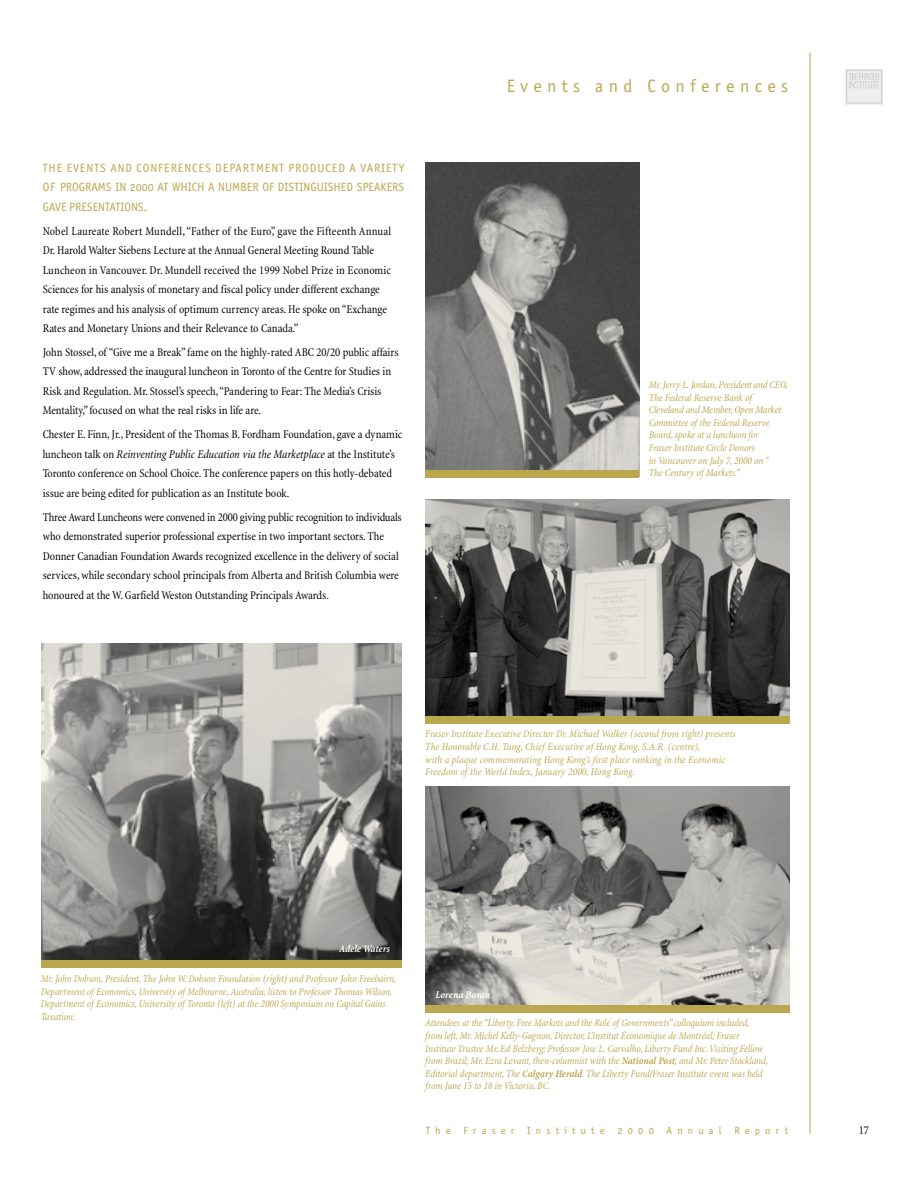
<style>
.page{position:relative;width:918px;height:1188px;background:#fff}
.page>*{position:absolute;margin:0;border:0;box-sizing:border-box;transform-origin:0 0}
.t1{font:18px "Officina San ITC Book OS";letter-spacing:.3em;color:#bba74d}
.t2{font:condensed 12px/19.5px "Minion";color:#000}
.t3{font:12px/19.5px "Officina San ITC Book OS";color:#bba74d;text-align:justify}
.t4{font:italic condensed 10.5px/12.6px "Minion";letter-spacing:-.005em;color:#bba74d}
.t5{font:10.5px "Officina San ITC Book OS";letter-spacing:.49em;color:#bba74d}
.t6{font:italic 700 condensed 10.5px "Minion";letter-spacing:-.01em;color:#fff}
.s1{font-style:italic}
.s2{font-weight:700}
</style>
<div class="page">
<img style="left:425px;top:787px;width:365px;height:218px">
<div style="left:425px;top:1005px;width:365px;height:7px;background:#bba74d"></div>
<img style="left:425px;top:162px;width:214px;height:308px">
<div style="left:425px;top:470px;width:214px;height:7px;background:#bba74d"></div>
<img style="left:41px;top:644px;width:360px;height:317px">
<div style="left:41px;top:961px;width:360px;height:7px;background:#bba74d"></div>
<img style="left:425px;top:500px;width:365px;height:216px">
<div style="left:425px;top:716px;width:365px;height:7px;background:#bba74d"></div>
<div style="left:845px;top:69px;width:38px;height:35px;background:#eee"></div>
<div style="left:846px;top:70px;width:36px;height:33px;border:1px solid #ccc"></div>
<svg style="left:849px;top:73px;width:30px;height:16px"></svg>
<hr style="left:810px;top:53px;width:1px;height:1081px;background:#bba74d">
<p class="t3" style="left:43px;top:159px;width:363px">THE EVENTS AND CONFERENCES DEPARTMENT PRODUCED A VARIETY OF PROGRAMS IN 2000 AT WHICH A NUMBER OF DISTINGUISHED SPEAKERS GAVE PRESENTATIONS.</p>
<p class="t2" style="left:43px;top:222px;width:350px">Nobel Laureate Robert Mundell,“Father of the Euro”, gave the Fifteenth Annual Dr. Harold Walter Siebens Lecture at the Annual General Meeting Round Table Luncheon in Vancouver. Dr. Mundell received the 1999 Nobel Prize in Economic Sciences for his analysis of monetary and fiscal policy under different exchange rate regimes and his analysis of optimum currency areas. He spoke on “Exchange Rates and Monetary Unions and their Relevance to Canada.”</p>
<p class="t2" style="left:43px;top:343px;width:357px">John Stossel, of “Give me a Break” fame on the highly-rated ABC 20/20 public affairs TV show, addressed the inaugural luncheon in Toronto of the Centre for Studies in Risk and Regulation. Mr. Stossel’s speech,“Pandering to Fear: The Media’s Crisis Mentality,” focused on what the real risks in life are.</p>
<p class="t2" style="left:43px;top:426px;width:361px">Chester E. Finn, Jr., President of the Thomas B. Fordham Foundation, gave a dynamic luncheon talk on <span class="s1">Reinventing Public Education via the Marketplace</span> at the Institute’s Toronto conference on School Choice. The conference papers on this hotly-debated issue are being edited for publication as an Institute book.</p>
<p class="t2" style="left:43px;top:508px;width:361px">Three Award Luncheons were convened in 2000 giving public recognition to individuals who demonstrated superior professional expertise in two important sectors. The Donner Canadian Foundation Awards recognized excellence in the delivery of social services, while secondary school principals from Alberta and British Columbia were honoured at the W. Garfield Weston Outstanding Principals Awards.</p>
<h1 class="t1" style="left:507px;top:79px;width:283px">Events and Conferences</h1>
<p class="t4" style="left:649px;top:379px;width:140px">Mr. Jerry L. Jordan, President and CEO,<br>The Federal Reserve Bank of<br>Cleveland and Member, Open Market<br>Committee of the Federal Reserve<br>Board, spoke at a luncheon for<br>Fraser Institute Circle Donors<br>in Vancouver on July 7, 2000 on “<br>The Century of Markets.”</p>
<p class="t4" style="left:425px;top:729px;width:312px">Fraser Institute Executive Director Dr. Michael Walker (second from right) presents The Honorable C.H. Tung, Chief Executive of Hong Kong, S.A.R. (centre),<br>with a plaque commemorating Hong Kong’s first place ranking in the Economic Freedom of the World Index, January 2000, Hong Kong.</p>
<p class="t6" style="left:339px;top:945px;width:52px">Adele Waters</p>
<p class="t4" style="left:41px;top:973px;width:357px">Mr. John Dobson, President, The John W. Dobson Foundation (right) and Professor John Freebairn, Department of Economics, University of Melbourne, Australia, listen to Professor Thomas Wilson, Department of Economics, University of Toronto (left) at the 2000 Symposium on Capital Gains Taxation.</p>
<p class="t6" style="left:435px;top:990px;width:56px">Lorena Baran</p>
<p class="t4" style="left:425px;top:1018px;width:344px">Attendees at the “Liberty, Free Markets and the Role of Governments” colloquium included, from left, Mr. Michel Kelly-Gagnon, Director, L’institut Économique de Montréal; Fraser Institute Trustee Mr. Ed Belzberg; Professor Jose L. Carvalho, Liberty Fund Inc. Visiting Fellow from Brazil; Mr. Ezra Levant, then-columnist with the <span class="s2">National Post</span>; and Mr. Peter Stockland, Editorial department, The <span class="s2">Calgary Herald</span>. The Liberty Fund/Fraser Institute event was held from June 15 to 18 in Victoria, BC.</p>
<p class="t5" style="left:426px;top:1126px;width:364px">The Fraser Institute 2000 Annual Report</p>
<p class="t2" style="left:859px;top:1122px;width:12px">17</p>
</div>
